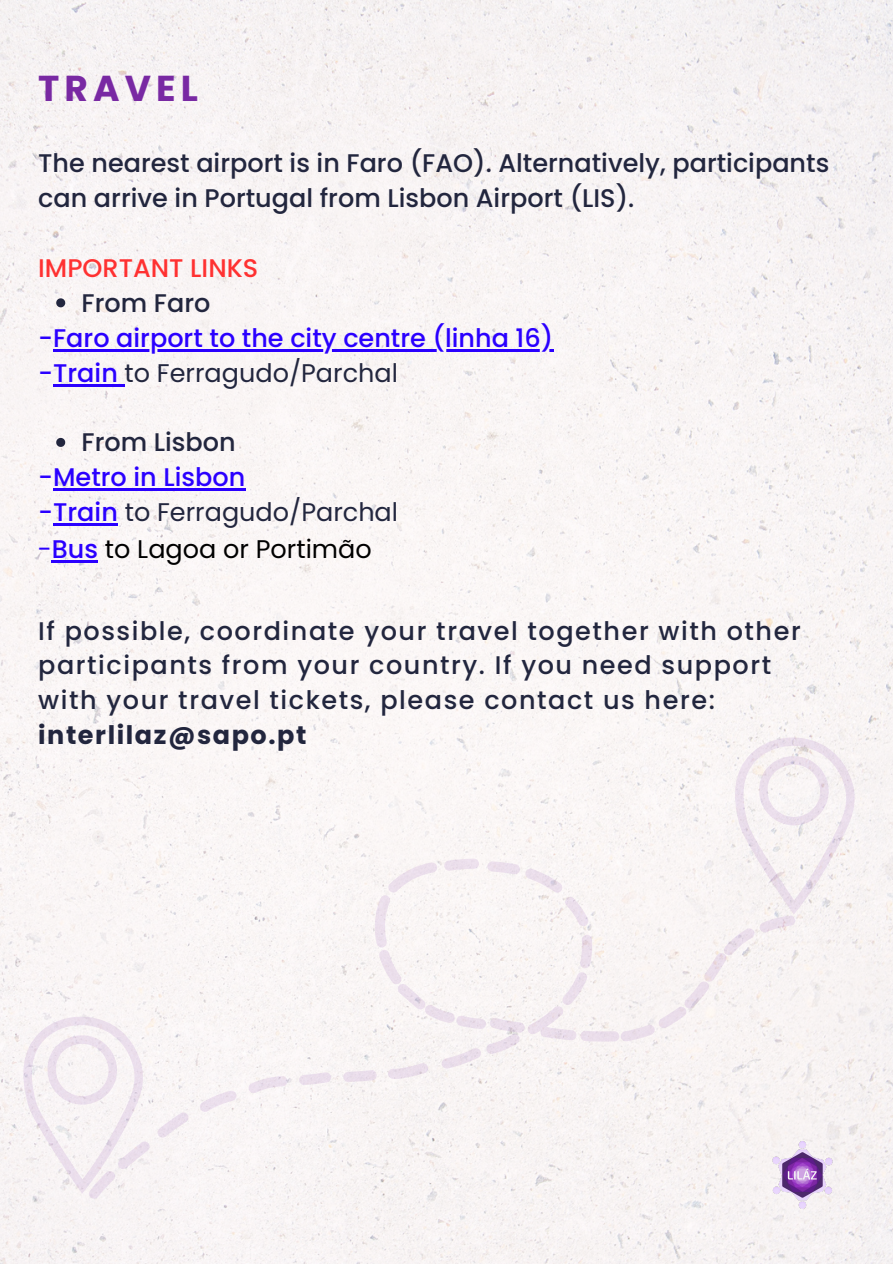
<style>
.page{position:relative;width:893px;height:1264px;background:#fff}
.page>*{position:absolute;margin:0;border:0;box-sizing:border-box;transform-origin:0 0}
.t1{font:700 36px "Poppins";letter-spacing:.14em;color:#7929a3}
.t2{font:500 25.5px/34.8px "Poppins";letter-spacing:.06em;color:#22263e}
.t3{font:500 25.5px/34.8px "Poppins";color:#22263e}
.t4{font:500 25.5px/34.8px "Poppins";color:#2a00ff}
.t5{font:25.5px "Poppins";color:#000}
.t6{font:700 25.5px "Poppins";letter-spacing:.06em;color:#22263e}
.t7{font:500 25.5px "Poppins";color:#ff3131}
.s1{font-weight:400;color:#22263e}
.s2{color:#2a00ff}
.s3{font-weight:500;color:#2a00ff}
</style>
<div class="page">
<div style="left:0;top:0;width:892px;height:1263px;background:#f9f4f4"></div>
<img style="left:769px;top:1135px;width:70px;height:77px">
<svg style="left:23px;top:1011px;width:127px;height:187px"></svg>
<svg style="left:157px;top:1111px;width:32px;height:27px"></svg>
<svg style="left:199px;top:1090px;width:38px;height:22px"></svg>
<svg style="left:248px;top:1076px;width:40px;height:17px"></svg>
<svg style="left:299px;top:1071px;width:32px;height:14px"></svg>
<svg style="left:343px;top:737px;width:511px;height:345px"></svg>
<svg style="left:56px;top:298px;width:9px;height:9px"></svg>
<hr style="left:53px;top:349px;width:500px;height:2px;background:#2a00ff">
<svg style="left:53px;top:384px;width:14px;height:2px"></svg>
<hr style="left:67px;top:384px;width:51px;height:2px;background:#2a00ff">
<svg style="left:118px;top:384px;width:6px;height:2px"></svg>
<svg style="left:56px;top:438px;width:9px;height:9px"></svg>
<hr style="left:53px;top:488px;width:192px;height:3px;background:#2a00ff">
<hr style="left:53px;top:523px;width:65px;height:2px;background:#2a00ff">
<hr style="left:52px;top:560px;width:46px;height:3px;background:#2a00ff">
<h1 class="t1" style="left:38px;top:63px;width:161px">TRAVEL</h1>
<p class="t3" style="left:38px;top:146px;width:792px">The nearest airport is in Faro (FAO). Alternatively, participants can arrive in Portugal from Lisbon Airport (LIS).</p>
<p class="t7" style="left:38px;top:250px;width:221px">IMPORTANT LINKS</p>
<p class="t3" style="left:82px;top:285px;width:130px">From Faro</p>
<p class="t4" style="left:38px;top:320px;width:516px">-Faro airport to the city centre (linha 16) -Train <span class="s1">to Ferragudo/Parchal</span></p>
<p class="t3" style="left:82px;top:425px;width:156px">From Lisbon</p>
<p class="t4" style="left:38px;top:460px;width:361px">-Metro in Lisbon<br>-Train <span class="s1">to Ferragudo/Parchal</span></p>
<p class="t5" style="left:38px;top:531px;width:335px"><span class="s2">-</span><span class="s3">Bus</span> to Lagoa or Portimão</p>
<p class="t2" style="left:38px;top:613px;width:764px">If possible, coordinate your travel together with other participants from your country. If you need support with your travel tickets, please contact us here:</p>
<p class="t6" style="left:38px;top:717px;width:270px">interlilaz@sapo.pt</p>
</div>
